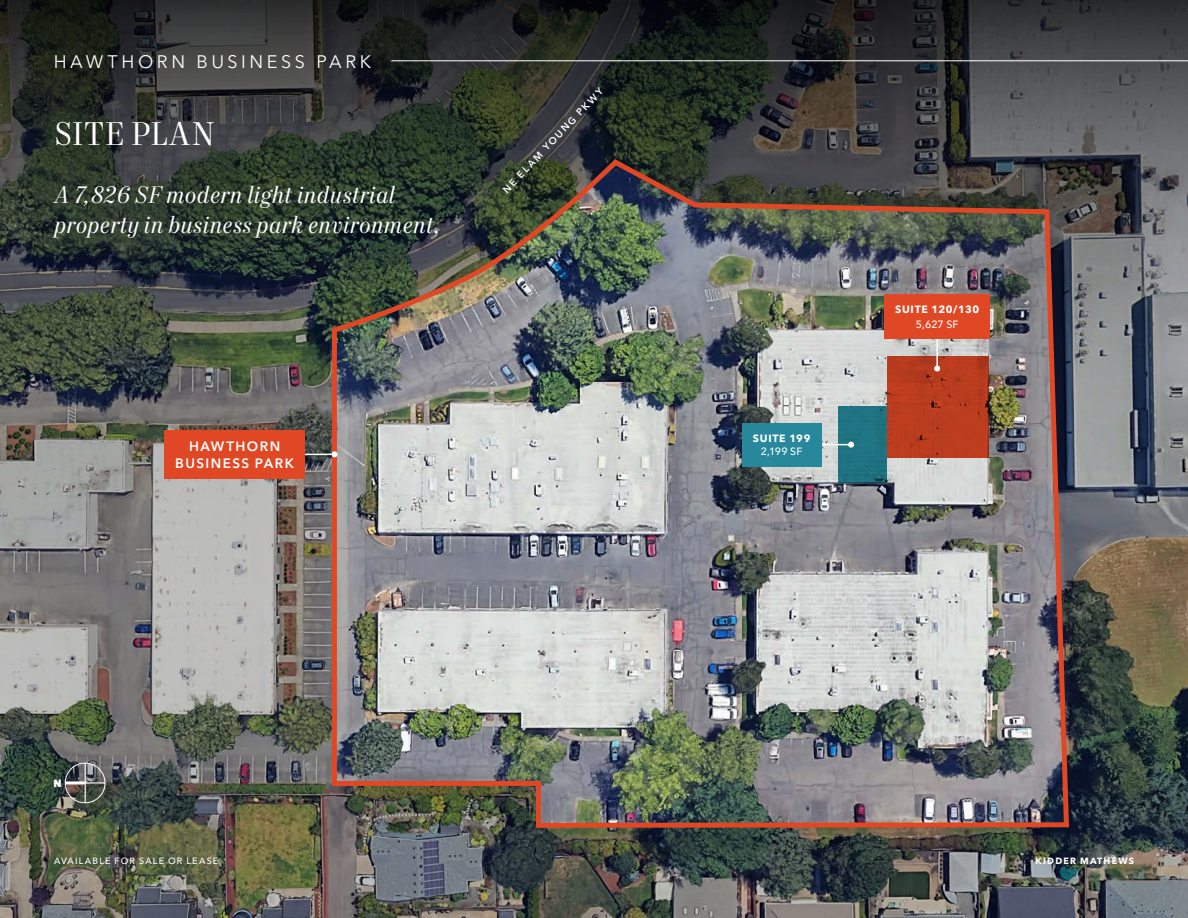
<style>
.page{position:relative;width:1188px;height:918px;background:#fff}
.page>*{position:absolute;margin:0;border:0;box-sizing:border-box;transform-origin:0 0}
.Headline_-_Level_2_-_White_2023{font:33px "Mort Modern 08";color:#fff}
.Callout_Text_-_Italics_-_White_2023{font:italic 24px/30px "Mort Modern 08";letter-spacing:.01em;color:#fff}
.t1{font:18px "Avenir Next LT Pro";letter-spacing:.2em;color:#fff}
.Subject_Property_Label_-_White_2023{font:600 13.5px/16.5px "Avenir Next LT Pro";letter-spacing:.105em;color:#fff;text-align:center}
.Map_Highlight_-_Bold_-_White_2023{font:700 10.5px/13.5px "Avenir Next LT Pro";letter-spacing:.07em;color:#fff;text-align:center}
.Map_Highlight_-_Bold_-_White_2023-2{font:500 10.5px "Avenir Next LT Pro";color:#fff}
.t2{font:800 10.35px "Avenir Next LT Pro";color:#fff}
.Street_Names_-_White_2023{font:600 9.75px "Avenir Next LT Pro";color:#fff}
.t3{font:500 9px "Avenir Next LT Pro";letter-spacing:.13em;color:#fff}
.t4{font:700 9px "Avenir Next LT Pro";letter-spacing:.13em;color:#fff}
.s1{font-weight:500}
</style>
<div class="page">
<img style="left:0;top:665px;width:1188px;height:253px">
<img style="left:0;top:0;width:1188px;height:665px">
<img style="left:329px;top:162px;width:743px;height:668px">
<div style="left:65px;top:763px;width:40px;height:40px;border:1px solid #fff;border-radius:50%"></div>
<hr style="left:65px;top:781px;width:20px;height:3px;background:#fff">
<hr style="left:85px;top:763px;width:1px;height:40px;background:#fff">
<hr style="left:85px;top:782px;width:20px;height:2px;background:#fff">
<hr style="left:295px;top:454px;width:39px;height:1px;background:#fff">
<svg style="left:332px;top:451px;width:6px;height:6px"></svg>
<div style="left:165px;top:430px;width:140px;height:49px;background:#e04825"></div>
<svg style="left:887px;top:356px;width:102px;height:102px;background:#b73b1e"></svg>
<hr style="left:936px;top:329px;width:2px;height:40px;background:#fff">
<svg style="left:934px;top:366px;width:6px;height:6px"></svg>
<div style="left:884px;top:295px;width:106px;height:44px;background:#e04825"></div>
<div style="left:838px;top:406px;width:49px;height:77px;background:#1f7381"></div>
<hr style="left:812px;top:444px;width:39px;height:1px;background:#fff">
<svg style="left:848px;top:442px;width:6px;height:6px"></svg>
<div style="left:742px;top:423px;width:79px;height:43px;background:#26889a"></div>
<hr style="left:391px;top:61px;width:797px;height:1px;background:#fff">
<p class="t1" style="left:54px;top:51px;width:319px">HAWTHORN BUSINESS PARK</p>
<p class="Headline_-_Level_2_-_White_2023" style="left:54px;top:114px;width:162px">SITE PLAN</p>
<p class="Callout_Text_-_Italics_-_White_2023" style="left:54px;top:181px;width:388px">A 7,826 SF modern light industrial property in business park environment.</p>
<p class="Street_Names_-_White_2023" style="left:500px;top:187px;width:142px;rotate:-46deg">NE ELAM YOUNG PKWY</p>
<p class="Subject_Property_Label_-_White_2023" style="left:175px;top:438px;width:120px">HAWTHORN<br>BUSINESS PARK</p>
<p class="t2" style="left:54px;top:777px;width:10px">N</p>
<p class="Map_Highlight_-_Bold_-_White_2023" style="left:753px;top:431px;width:59px">SUITE 199<br><span class="s1">2,199 SF</span></p>
<p class="Map_Highlight_-_Bold_-_White_2023" style="left:895px;top:303px;width:86px">SUITE 120/130</p>
<p class="Map_Highlight_-_Bold_-_White_2023-2" style="left:916px;top:318px;width:44px">5,627 SF</p>
<p class="t3" style="left:54px;top:855px;width:166px">AVAILABLE FOR SALE OR LEASE</p>
<p class="t4" style="left:1036px;top:855px;width:100px">KIDDER MATHEWS</p>
</div>
